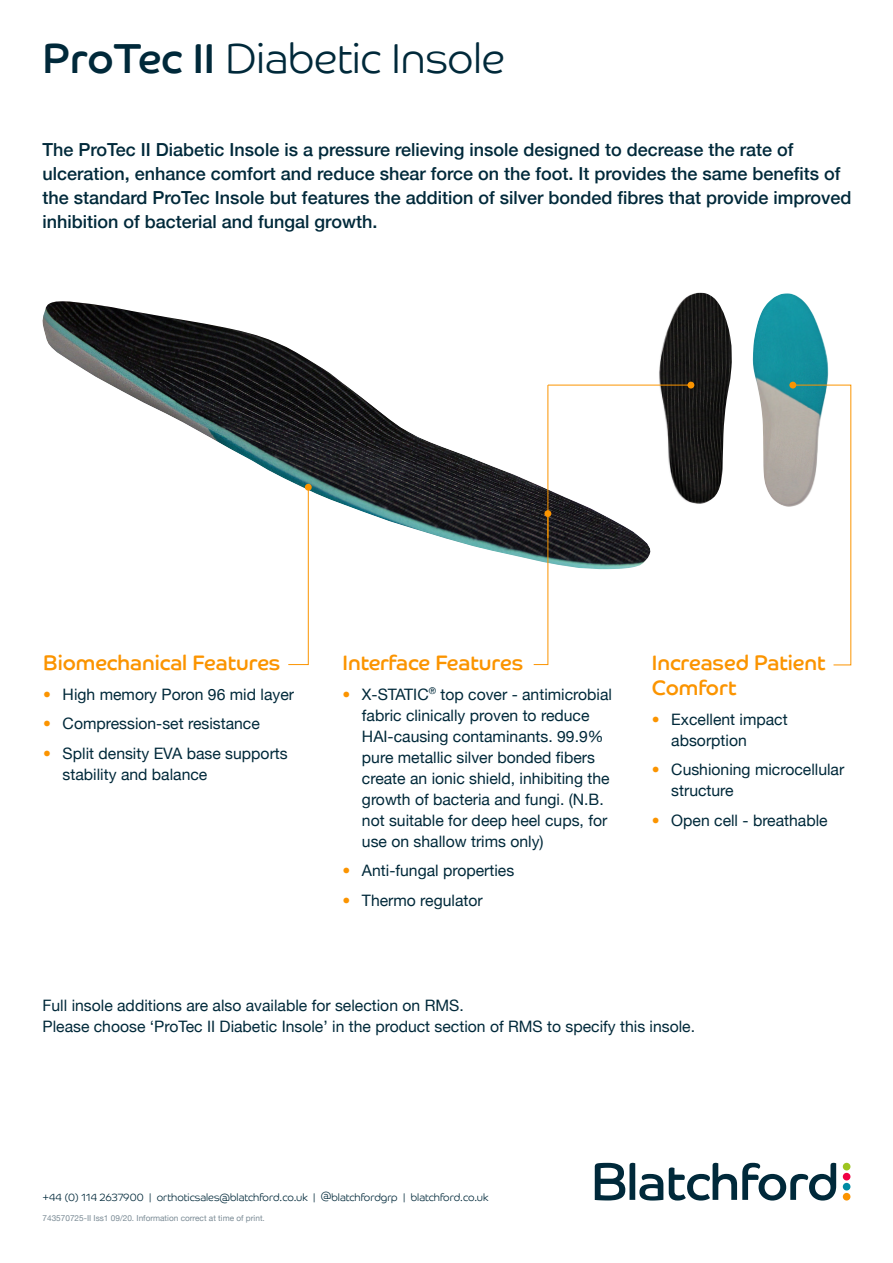
<style>
.page{position:relative;width:893px;height:1263px;background:#fff}
.page>*{position:absolute;margin:0;border:0;box-sizing:border-box;transform-origin:0 0}
.Main_Heading___Title{font:300 42px "Co Headline";color:#00293a}
.Section_Heading_Oran{font:21px/25.2px "Co Headline";color:#fb9400}
.Introductory_Text{font:500 18px/24px "Helvetica Neue";color:#00293a}
.Body_Copy{font:15.75px/21px "Helvetica Neue";color:#00293a}
.t1{font:300 10.5px "Co Headline";color:#00293a}
.Product_body{font:8.25px "Helvetica Neue";color:#7c8c96}
.s1{font-weight:400}
.s2{font-weight:300;color:#fb9400}
</style>
<div class="page">
<svg style="left:669px;top:1163px;width:167px;height:37px"></svg>
<svg style="left:595px;top:1163px;width:68px;height:37px"></svg>
<div style="left:843px;top:1163px;width:7px;height:7px;background:#9dc51f;border-radius:50%"></div>
<div style="left:843px;top:1173px;width:7px;height:7px;background:#f00044;border-radius:50%"></div>
<div style="left:843px;top:1183px;width:7px;height:7px;background:#008aa3;border-radius:50%"></div>
<div style="left:843px;top:1193px;width:7px;height:7px;background:#fb9400;border-radius:50%"></div>
<img style="left:43px;top:301px;width:607px;height:268px">
<img style="left:753px;top:293px;width:75px;height:214px">
<img style="left:658px;top:293px;width:74px;height:211px">
<svg style="left:792px;top:384px;width:60px;height:282px"></svg>
<div style="left:789px;top:382px;width:7px;height:6px;background:#fb9400;border-radius:50%"></div>
<svg style="left:533px;top:513px;width:16px;height:152px"></svg>
<div style="left:544px;top:510px;width:7px;height:7px;background:#fb9400;border-radius:50%"></div>
<hr style="left:547px;top:385px;width:1px;height:153px;background:#fb9400">
<hr style="left:548px;top:385px;width:143px;height:1px;background:#fb9400">
<div style="left:687px;top:382px;width:7px;height:6px;background:#fb9400;border-radius:50%"></div>
<svg style="left:288px;top:486px;width:21px;height:179px"></svg>
<div style="left:305px;top:484px;width:7px;height:7px;background:#fb9400;border-radius:50%"></div>
<p class="Main_Heading___Title" style="left:43px;top:34px;width:463px"><span class="s1">ProTec II</span> Diabetic Insole</p>
<p class="Introductory_Text" style="left:43px;top:136px;width:811px">The ProTec II Diabetic Insole is a pressure relieving insole designed to decrease the rate of ulceration, enhance comfort and reduce shear force on the foot. It provides the same benefits of the standard ProTec Insole but features the addition of silver bonded fibres that provide improved inhibition of bacterial and fungal growth.</p>
<p class="Section_Heading_Oran" style="left:43px;top:650px;width:239px">Biomechanical Features</p>
<p class="Body_Copy" style="left:43px;top:684px;width:252px"><span class="s2">•</span> High memory Poron 96 mid layer</p>
<p class="Body_Copy" style="left:43px;top:714px;width:218px"><span class="s2">•</span> Compression-set resistance</p>
<p class="Body_Copy" style="left:63px;top:743px;width:227px;text-indent:-19px"><span class="s2">•</span> Split density EVA base supports stability and balance</p>
<p class="Section_Heading_Oran" style="left:342px;top:650px;width:182px">Interface Features</p>
<p class="Body_Copy" style="left:362px;top:684px;width:252px;text-indent:-19px"><span class="s2">•</span> X-STATIC<sup>®</sup> top cover - antimicrobial fabric clinically proven to reduce HAI-causing contaminants. 99.9% pure metallic silver bonded fibers create an ionic shield, inhibiting the growth of bacteria and fungi. (N.B. not suitable for deep heel cups, for use on shallow trims only)</p>
<p class="Body_Copy" style="left:342px;top:861px;width:173px"><span class="s2">•</span> Anti-fungal properties</p>
<p class="Body_Copy" style="left:342px;top:890px;width:142px"><span class="s2">•</span> Thermo regulator</p>
<p class="Section_Heading_Oran" style="left:652px;top:650px;width:175px">Increased Patient<br>Comfort</p>
<p class="Body_Copy" style="left:671px;top:710px;width:118px;text-indent:-19px"><span class="s2">•</span> Excellent impact absorption</p>
<p class="Body_Copy" style="left:671px;top:760px;width:174px;text-indent:-19px"><span class="s2">•</span> Cushioning microcellular structure</p>
<p class="Body_Copy" style="left:652px;top:811px;width:177px"><span class="s2">•</span> Open cell - breathable</p>
<p class="Body_Copy" style="left:43px;top:996px;width:654px">Full insole additions are also available for selection on RMS.<br>Please choose ‘ProTec II Diabetic Insole’ in the product section of RMS to specify this insole.</p>
<p class="t1" style="left:43px;top:1191px;width:447px">+44 (0) 114 2637900 | orthoticsales@blatchford.co.uk | @blatchfordgrp | blatchford.co.uk</p>
<p class="Product_body" style="left:43px;top:1212px;width:224px">743570725-II Iss1 09/20. Information correct at time of print.</p>
</div>
